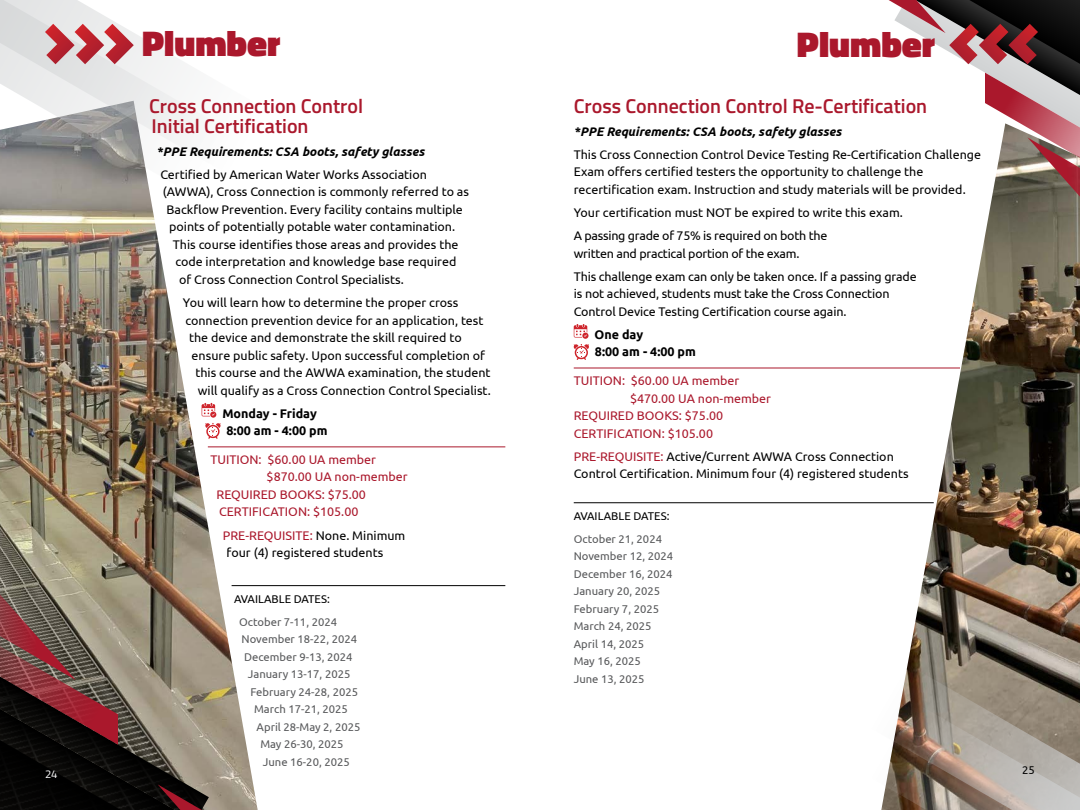
<style>
.page{position:relative;width:1080px;height:810px;background:#fff}
.page>*{position:absolute;margin:0;border:0;box-sizing:border-box;transform-origin:0 0}
.Main_Headin{font:900 36.25px "Titillium Web";color:#aa182c}
.Subhead_SansSerif_red{font:600 20px/20px "Titillium Web";color:#aa182c}
.body_text{font:12.5px/17.5px "Ubuntu";color:#000}
.CERTIFICATION{font:12.5px "Ubuntu";color:#aa182c}
.body_text_bold_italic{font:italic 700 12.5px "Ubuntu";color:#000}
.body_text-2{font:12.5px/17.5px "Ubuntu";letter-spacing:-.02em;color:#000}
.chart_text_bold{font:700 12.5px "Ubuntu";color:#000}
.dates{font:11.25px "Ubuntu";color:#58595b}
.Available_date{font:11.25px "Ubuntu";color:#000}
.t1{font:11.25px "Titillium Web";color:#fff}
.s1{color:#aa182c}
</style>
<div class="page">
<img style="left:881px;top:267px;width:199px;height:397px">
<img style="left:0;top:194px;width:258px;height:357px">
<svg style="left:0;top:551px;width:272px;height:259px;background:#817369"></svg>
<svg style="left:0;top:174px;width:150px;height:20px;background:#9d9893"></svg>
<svg style="left:0;top:0;width:197px;height:174px"></svg>
<svg style="left:881px;top:664px;width:199px;height:146px;background:#9b9084"></svg>
<svg style="left:889px;top:0;width:191px;height:267px"></svg>
<hr style="left:208px;top:447px;width:297px;height:1px;background:#aa182c">
<hr style="left:232px;top:585px;width:273px;height:1px;background:#000">
<svg style="left:202px;top:403px;width:19px;height:36px"></svg>
<svg style="left:45px;top:24px;width:89px;height:40px;background:#d28b91"></svg>
<hr style="left:574px;top:368px;width:386px;height:1px;background:#aa182c">
<hr style="left:574px;top:503px;width:360px;height:1px;background:#000">
<svg style="left:574px;top:324px;width:15px;height:36px"></svg>
<p class="t1" style="left:45px;top:766px;width:14px">24</p>
<p class="Main_Headin" style="left:142px;top:17px;width:140px">Plumber</p>
<p class="Subhead_SansSerif_red" style="left:149px;top:95px;width:215px">Cross Connection Control<br>Initial Certification</p>
<p class="body_text_bold_italic" style="left:157px;top:144px;width:269px">*PPE Requirements: CSA boots, safety glasses</p>
<p class="body_text" style="left:160px;top:165px;width:268px">Certified by American Water Works Association</p>
<p class="body_text" style="left:163px;top:183px;width:308px">(AWWA), Cross Connection is commonly referred to as</p>
<p class="body_text" style="left:167px;top:200px;width:298px">Backflow Prevention. Every facility contains multiple</p>
<p class="body_text" style="left:169px;top:218px;width:288px">points of potentially potable water contamination.</p>
<p class="body_text" style="left:173px;top:235px;width:287px">This course identifies those areas and provides the</p>
<p class="body_text" style="left:175px;top:253px;width:283px">code interpretation and knowledge base required</p>
<p class="body_text" style="left:179px;top:270px;width:226px">of Cross Connection Control Specialists.</p>
<p class="body_text" style="left:183px;top:293px;width:277px">You will learn how to determine the proper cross</p>
<p class="body_text" style="left:185px;top:311px;width:300px">connection prevention device for an application, test</p>
<p class="body_text" style="left:189px;top:328px;width:274px">the device and demonstrate the skill required to</p>
<p class="body_text" style="left:192px;top:346px;width:295px">ensure public safety. Upon successful completion of</p>
<p class="body_text" style="left:195px;top:363px;width:297px">this course and the AWWA examination, the student</p>
<p class="body_text" style="left:198px;top:381px;width:295px">will qualify as a Cross Connection Control Specialist.</p>
<p class="chart_text_bold" style="left:222px;top:406px;width:96px">Monday - Friday</p>
<p class="chart_text_bold" style="left:227px;top:423px;width:103px">8:00 am - 4:00 pm</p>
<p class="CERTIFICATION" style="left:210px;top:452px;width:167px">TUITION: $60.00 UA member</p>
<p class="CERTIFICATION" style="left:267px;top:469px;width:143px">$870.00 UA non-member</p>
<p class="CERTIFICATION" style="left:217px;top:487px;width:151px">REQUIRED BOOKS: $75.00</p>
<p class="CERTIFICATION" style="left:219px;top:504px;width:141px">CERTIFICATION: $105.00</p>
<p class="body_text" style="left:227px;top:526px;width:180px;text-indent:-4px"><span class="s1">PRE-REQUISITE:</span> None. Minimum four (4) registered students</p>
<p class="Available_date" style="left:234px;top:592px;width:97px">AVAILABLE DATES:</p>
<p class="dates" style="left:239px;top:615px;width:99px">October 7-11, 2024</p>
<p class="dates" style="left:242px;top:632px;width:117px">November 18-22, 2024</p>
<p class="dates" style="left:244px;top:650px;width:110px">December 9-13, 2024</p>
<p class="dates" style="left:248px;top:667px;width:104px">January 13-17, 2025</p>
<p class="dates" style="left:250px;top:685px;width:109px">February 24-28, 2025</p>
<p class="dates" style="left:254px;top:702px;width:95px">March 17-21, 2025</p>
<p class="dates" style="left:257px;top:720px;width:105px">April 28-May 2, 2025</p>
<p class="dates" style="left:260px;top:737px;width:85px">May 26-30, 2025</p>
<p class="dates" style="left:263px;top:755px;width:88px">June 16-20, 2025</p>
<p class="Main_Headin" style="left:797px;top:18px;width:140px">Plumber</p>
<p class="Subhead_SansSerif_red" style="left:574px;top:95px;width:355px">Cross Connection Control Re-Certification</p>
<p class="body_text_bold_italic" style="left:574px;top:124px;width:269px">*PPE Requirements: CSA boots, safety glasses</p>
<p class="body_text" style="left:574px;top:145px;width:409px">This Cross Connection Control Device Testing Re-Certification Challenge<br>Exam offers certified testers the opportunity to challenge the recertification exam. Instruction and study materials will be provided.</p>
<p class="body_text" style="left:574px;top:203px;width:331px">Your certification must NOT be expired to write this exam.</p>
<p class="body_text-2" style="left:574px;top:226px;width:255px">A passing grade of 75% is required on both the written and practical portion of the exam.</p>
<p class="body_text" style="left:574px;top:267px;width:345px">This challenge exam can only be taken once. If a passing grade is not achieved, students must take the Cross Connection<br>Control Device Testing Certification course again.</p>
<p class="chart_text_bold" style="left:595px;top:327px;width:50px">One day</p>
<p class="chart_text_bold" style="left:595px;top:344px;width:103px">8:00 am - 4:00 pm</p>
<p class="CERTIFICATION" style="left:574px;top:373px;width:167px">TUITION: $60.00 UA member</p>
<p class="CERTIFICATION" style="left:630px;top:391px;width:143px">$470.00 UA non-member</p>
<p class="CERTIFICATION" style="left:574px;top:408px;width:151px">REQUIRED BOOKS: $75.00</p>
<p class="CERTIFICATION" style="left:574px;top:426px;width:141px">CERTIFICATION: $105.00</p>
<p class="body_text" style="left:574px;top:447px;width:336px"><span class="s1">PRE-REQUISITE:</span> Active/Current AWWA Cross Connection<br>Control Certification. Minimum four (4) registered students</p>
<p class="Available_date" style="left:574px;top:509px;width:97px">AVAILABLE DATES:</p>
<p class="dates" style="left:574px;top:532px;width:90px">October 21, 2024</p>
<p class="dates" style="left:574px;top:550px;width:101px">November 12, 2024</p>
<p class="dates" style="left:574px;top:567px;width:100px">December 16, 2024</p>
<p class="dates" style="left:574px;top:585px;width:88px">January 20, 2025</p>
<p class="dates" style="left:574px;top:602px;width:87px">February 7, 2025</p>
<p class="dates" style="left:574px;top:620px;width:79px">March 24, 2025</p>
<p class="dates" style="left:574px;top:637px;width:72px">April 14, 2025</p>
<p class="dates" style="left:574px;top:655px;width:69px">May 16, 2025</p>
<p class="dates" style="left:574px;top:672px;width:72px">June 13, 2025</p>
<p class="Available_date" style="left:1022px;top:763px;width:14px">25</p>
</div>
